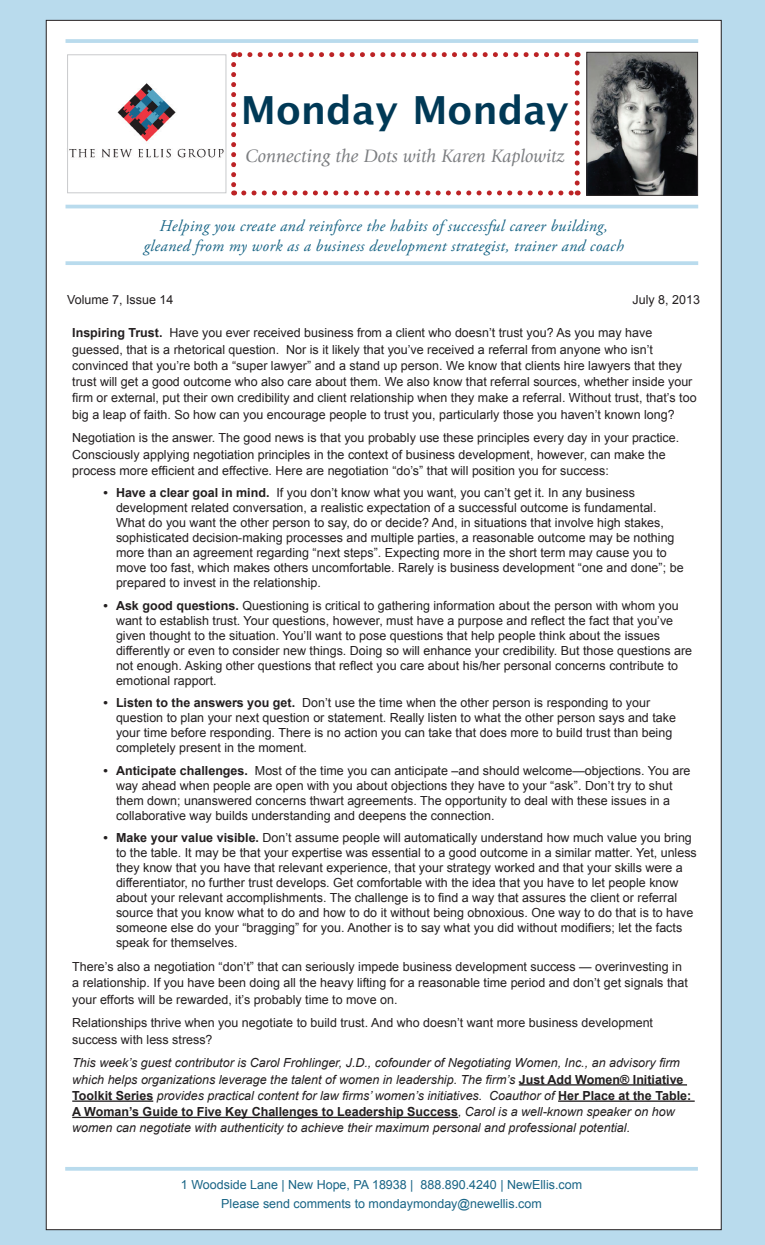
<style>
.page{position:relative;width:765px;height:1245px;background:#b9dbed}
.page>*{position:absolute;margin:0;border:0;box-sizing:border-box;transform-origin:0 0}
.t1{font:700 38.75px "Lucida Grande";color:#003956}
.t2{font:italic 18.75px "Giovanni";color:#7c7e81}
.t3{font:italic 16.25px/19.5px "Adobe Garamond Pro";letter-spacing:.02em;color:#196586;text-align:center}
.bullets{font:12.5px/15px "Arial";color:#231f20}
.bullets-2{font:italic 12.5px/16.2px "Arial";color:#231f20}
.t4{font:12.5px "Arial";color:#196586}
.s1{font-weight:700}
.s2{font-weight:700;font-style:normal}
</style>
<div class="page">
<div style="left:46px;top:20px;width:675px;height:1210px;background:#fff"></div>
<img style="left:69px;top:81px;width:158px;height:80px">
<img style="left:588px;top:54px;width:108px;height:140px">
<div style="left:586px;top:52px;width:112px;height:144px;border:1px solid #231f20"></div>
<hr style="left:66px;top:39px;width:632px;height:4px;background:#b9dbed">
<hr style="left:66px;top:205px;width:632px;height:3px;background:#b9dbed">
<svg style="left:66px;top:261px;width:632px;height:4px;background:#bdddee"></svg>
<svg style="left:65px;top:1167px;width:633px;height:4px;background:#beddee"></svg>
<svg style="left:231px;top:65px;width:5px;height:130px"></svg>
<svg style="left:244px;top:190px;width:334px;height:5px"></svg>
<svg style="left:575px;top:52px;width:5px;height:131px"></svg>
<svg style="left:234px;top:52px;width:333px;height:5px"></svg>
<hr style="left:519px;top:1084px;width:168px;height:2px;background:#231f20">
<hr style="left:72px;top:1101px;width:81px;height:1px;background:#231f20">
<hr style="left:558px;top:1101px;width:137px;height:1px;background:#231f20">
<hr style="left:72px;top:1117px;width:386px;height:1px;background:#231f20">
<div style="left:67px;top:54px;width:159px;height:139px;border:1px solid #c9cacc"></div>
<p class="t1" style="left:241px;top:79px;width:329px">Monday Monday</p>
<p class="t2" style="left:245px;top:145px;width:321px">Connecting the Dots with Karen Kaplowitz</p>
<p class="t3" style="left:144px;top:217px;width:482px">Helping you create and reinforce the habits of successful career building, gleaned from my work as a business development strategist, trainer and coach</p>
<p class="bullets" style="left:67px;top:292px;width:108px">Volume 7, Issue 14</p>
<p class="bullets" style="left:633px;top:292px;width:69px">July 8, 2013</p>
<p class="bullets" style="left:72px;top:325px;width:626px;line-height:16.2px"><span class="s1">Inspiring Trust.</span> Have you ever received business from a client who doesn’t trust you? As you may have guessed, that is a rhetorical question. Nor is it likely that you’ve received a referral from anyone who isn’t convinced that you’re both a “super lawyer” and a stand up person. We know that clients hire lawyers that they trust will get a good outcome who also care about them. We also know that referral sources, whether inside your firm or external, put their own credibility and client relationship when they make a referral. Without trust, that’s too big a leap of faith. So how can you encourage people to trust you, particularly those you haven’t known long?</p>
<p class="bullets" style="left:72px;top:430px;width:609px;line-height:16.2px">Negotiation is the answer. The good news is that you probably use these principles every day in your practice.<br>Consciously applying negotiation principles in the context of business development, however, can make the process more efficient and effective. Here are negotiation “do’s” that will position you for success:</p>
<p class="bullets" style="left:116px;top:486px;width:569px;text-indent:-12px"><span class="s1">• Have a clear goal in mind.</span> If you don’t know what you want, you can’t get it. In any business development related conversation, a realistic expectation of a successful outcome is fundamental.<br>What do you want the other person to say, do or decide? And, in situations that involve high stakes, sophisticated decision-making processes and multiple parties, a reasonable outcome may be nothing more than an agreement regarding “next steps”. Expecting more in the short term may cause you to move too fast, which makes others uncomfortable. Rarely is business development “one and done”; be prepared to invest in the relationship.</p>
<p class="bullets" style="left:116px;top:598px;width:578px;text-indent:-12px"><span class="s1">• Ask good questions.</span> Questioning is critical to gathering information about the person with whom you want to establish trust. Your questions, however, must have a purpose and reflect the fact that you’ve given thought to the situation. You’ll want to pose questions that help people think about the issues differently or even to consider new things. Doing so will enhance your credibility. But those questions are not enough. Asking other questions that reflect you care about his/her personal concerns contribute to emotional rapport.</p>
<p class="bullets" style="left:116px;top:696px;width:562px;text-indent:-12px"><span class="s1">• Listen to the answers you get.</span> Don’t use the time when the other person is responding to your question to plan your next question or statement. Really listen to what the other person says and take your time before responding. There is no action you can take that does more to build trust than being completely present in the moment.</p>
<p class="bullets" style="left:116px;top:763px;width:576px;text-indent:-12px"><span class="s1">• Anticipate challenges.</span> Most of the time you can anticipate –and should welcome—objections. You are way ahead when people are open with you about objections they have to your “ask”. Don’t try to shut them down; unanswered concerns thwart agreements. The opportunity to deal with these issues in a collaborative way builds understanding and deepens the connection.</p>
<p class="bullets" style="left:116px;top:831px;width:582px;text-indent:-12px"><span class="s1">• Make your value visible.</span> Don’t assume people will automatically understand how much value you bring to the table. It may be that your expertise was essential to a good outcome in a similar matter. Yet, unless they know that you have that relevant experience, that your strategy worked and that your skills were a differentiator, no further trust develops. Get comfortable with the idea that you have to let people know about your relevant accomplishments. The challenge is to find a way that assures the client or referral source that you know what to do and how to do it without being obnoxious. One way to do that is to have someone else do your “bragging” for you. Another is to say what you did without modifiers; let the facts speak for themselves.</p>
<p class="bullets" style="left:72px;top:959px;width:617px;line-height:16.2px">There’s also a negotiation “don’t” that can seriously impede business development success — overinvesting in a relationship. If you have been doing all the heavy lifting for a reasonable time period and don’t get signals that your efforts will be rewarded, it’s probably time to move on.</p>
<p class="bullets" style="left:72px;top:1015px;width:582px;line-height:16.2px">Relationships thrive when you negotiate to build trust. And who doesn’t want more business development success with less stress?</p>
<p class="bullets-2" style="left:72px;top:1055px;width:620px">This week’s guest contributor is Carol Frohlinger, J.D., cofounder of Negotiating Women, Inc., an advisory firm which helps organizations leverage the talent of women in leadership. The firm’s <span class="s2">Just Add Women® Initiative Toolkit Series</span> provides practical content for law firms’ women’s initiatives. Coauthor of <span class="s2">Her Place at the Table:<br>A Woman’s Guide to Five Key Challenges to Leadership Success</span>, Carol is a well-known speaker on how women can negotiate with authenticity to achieve their maximum personal and professional potential.</p>
<p class="t4" style="left:181px;top:1177px;width:403px">1 Woodside Lane | New Hope, PA 18938 | 888.890.4240 | NewEllis.com</p>
<p class="t4" style="left:221px;top:1195px;width:322px">Please send comments to mondaymonday@newellis.com</p>
</div>
